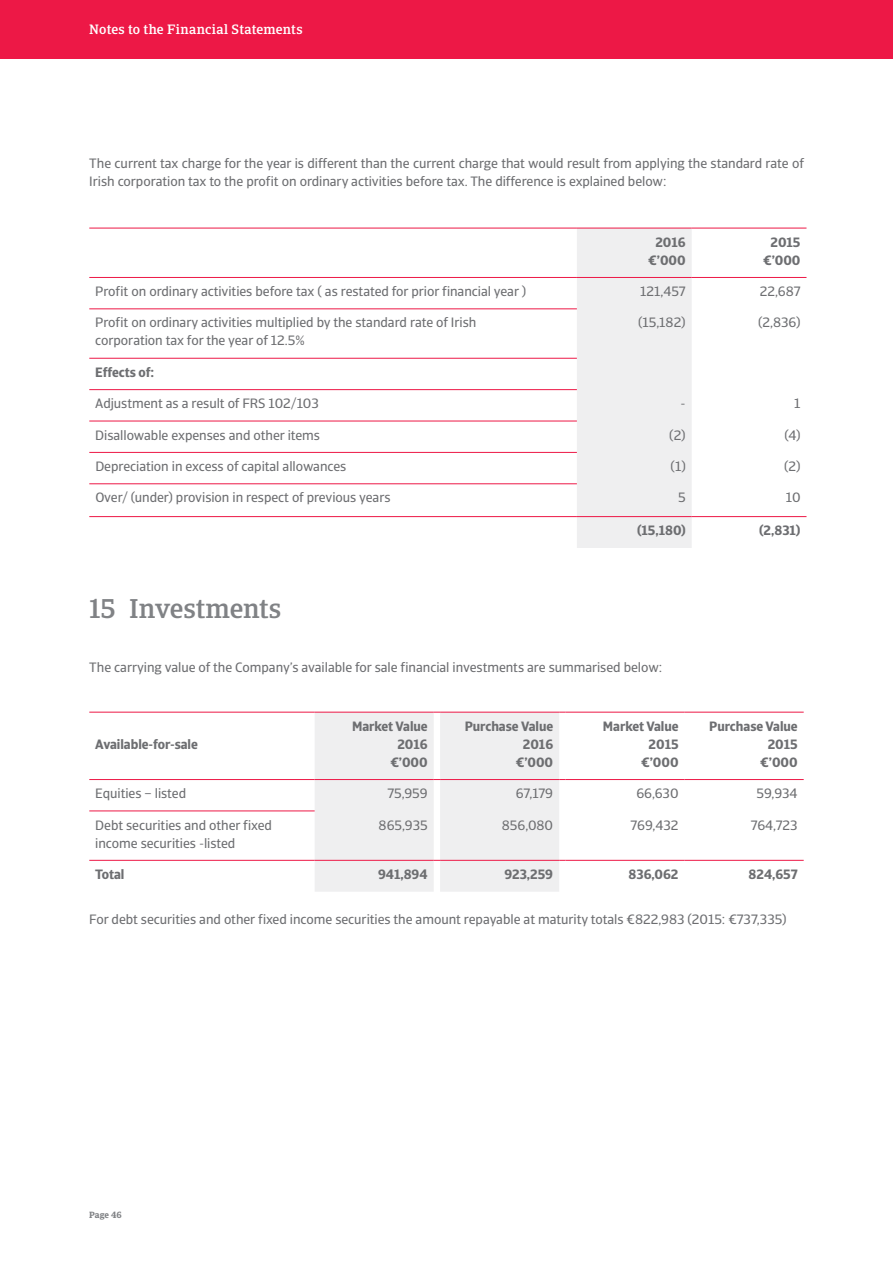
<style>
.page{position:relative;width:893px;height:1263px;background:#fff}
.page>*{position:absolute;margin:0;border:0;box-sizing:border-box;transform-origin:0 0}
.t1{font:500 27px "Catalana";letter-spacing:-.005em;color:#808285}
.t2{font:13.5px/18px "Catalana Sans";letter-spacing:-.005em;color:#6d6e71}
.t3{font:700 13.5px/18px "Catalana Sans";letter-spacing:-.005em;color:#6d6e71;text-align:right}
.t4{font:500 13.5px "Catalana";letter-spacing:.015em;color:#fff}
.t5{font:700 9px "Catalana";letter-spacing:-.005em;color:#808285}
</style>
<div class="page">
<div style="left:0;top:0;width:893px;height:59px;background:#ed1846"></div>
<div style="left:577px;top:229px;width:115px;height:319px;background:#efeff0"></div>
<hr style="left:89px;top:228px;width:488px;height:1px;background:#ed1846">
<hr style="left:577px;top:228px;width:115px;height:1px;background:#ed1846">
<hr style="left:692px;top:228px;width:114px;height:1px;background:#ed1846">
<hr style="left:89px;top:277px;width:488px;height:1px;background:#ed1846">
<hr style="left:577px;top:277px;width:115px;height:1px;background:#ed1846">
<hr style="left:692px;top:277px;width:114px;height:1px;background:#ed1846">
<hr style="left:89px;top:308px;width:488px;height:1px;background:#ed1846">
<hr style="left:89px;top:358px;width:488px;height:1px;background:#ed1846">
<hr style="left:89px;top:389px;width:488px;height:1px;background:#ed1846">
<hr style="left:89px;top:421px;width:488px;height:1px;background:#ed1846">
<hr style="left:89px;top:452px;width:488px;height:1px;background:#ed1846">
<hr style="left:89px;top:483px;width:488px;height:1px;background:#ed1846">
<hr style="left:89px;top:516px;width:488px;height:1px;background:#ed1846">
<hr style="left:577px;top:516px;width:115px;height:1px;background:#ed1846">
<hr style="left:692px;top:516px;width:114px;height:1px;background:#ed1846">
<hr style="left:89px;top:712px;width:226px;height:1px;background:#ed1846">
<hr style="left:566px;top:712px;width:119px;height:1px;background:#ed1846">
<hr style="left:685px;top:712px;width:119px;height:1px;background:#ed1846">
<hr style="left:89px;top:779px;width:226px;height:1px;background:#ed1846">
<hr style="left:566px;top:779px;width:119px;height:1px;background:#ed1846">
<hr style="left:685px;top:779px;width:119px;height:1px;background:#ed1846">
<hr style="left:89px;top:810px;width:226px;height:1px;background:#ed1846">
<hr style="left:89px;top:860px;width:226px;height:1px;background:#ed1846">
<svg style="left:315px;top:712px;width:251px;height:180px"></svg>
<hr style="left:566px;top:860px;width:119px;height:1px;background:#ed1846">
<hr style="left:685px;top:860px;width:119px;height:1px;background:#ed1846">
<p class="t4" style="left:89px;top:22px;width:215px">Notes to the Financial Statements</p>
<p class="t2" style="left:89px;top:154px;width:716px">The current tax charge for the year is different than the current charge that would result from applying the standard rate of<br>Irish corporation tax to the profit on ordinary activities before tax. The difference is explained below:</p>
<p class="t3" style="left:648px;top:233px;width:39px;text-align:center">2016 €’000</p>
<p class="t3" style="left:763px;top:233px;width:39px;text-align:center">2015 €’000</p>
<p class="t2" style="left:95px;top:282px;width:432px">Profit on ordinary activities before tax ( as restated for prior financial year )</p>
<p class="t2" style="left:640px;top:282px;width:47px">121,457</p>
<p class="t2" style="left:760px;top:282px;width:42px">22,687</p>
<p class="t2" style="left:95px;top:314px;width:382px">Profit on ordinary activities multiplied by the standard rate of Irish corporation tax for the year of 12.5%</p>
<p class="t2" style="left:638px;top:314px;width:49px">(15,182)</p>
<p class="t2" style="left:758px;top:314px;width:44px">(2,836)</p>
<p class="t3" style="left:95px;top:363px;width:60px">Effects of:</p>
<p class="t2" style="left:95px;top:395px;width:225px">Adjustment as a result of FRS 102/103</p>
<p class="t2" style="left:681px;top:395px;width:7px">-</p>
<p class="t2" style="left:794px;top:395px;width:8px">1</p>
<p class="t2" style="left:95px;top:426px;width:226px">Disallowable expenses and other items</p>
<p class="t2" style="left:669px;top:426px;width:18px">(2)</p>
<p class="t2" style="left:785px;top:426px;width:17px">(4)</p>
<p class="t2" style="left:95px;top:457px;width:253px">Depreciation in excess of capital allowances</p>
<p class="t2" style="left:671px;top:457px;width:17px">(1)</p>
<p class="t2" style="left:784px;top:457px;width:18px">(2)</p>
<p class="t2" style="left:95px;top:489px;width:297px">Over/ (under) provision in respect of previous years</p>
<p class="t2" style="left:678px;top:489px;width:9px">5</p>
<p class="t2" style="left:786px;top:489px;width:16px">10</p>
<p class="t3" style="left:637px;top:522px;width:50px">(15,180)</p>
<p class="t3" style="left:759px;top:522px;width:43px">(2,831)</p>
<h1 class="t1" style="left:89px;top:592px;width:193px">15 Investments</h1>
<p class="t2" style="left:89px;top:658px;width:574px">The carrying value of the Company’s available for sale financial investments are summarised below:</p>
<p class="t3" style="left:95px;top:735px;width:104px">Available-for-sale</p>
<p class="t3" style="left:352px;top:717px;width:77px">Market Value<br>2016<br>€’000</p>
<p class="t3" style="left:465px;top:717px;width:90px">Purchase Value<br>2016<br>€’000</p>
<p class="t3" style="left:603px;top:717px;width:77px">Market Value<br>2015<br>€’000</p>
<p class="t3" style="left:709px;top:717px;width:90px">Purchase Value<br>2015<br>€’000</p>
<p class="t2" style="left:95px;top:784px;width:92px">Equities – listed</p>
<p class="t2" style="left:387px;top:784px;width:42px">75,959</p>
<p class="t2" style="left:516px;top:784px;width:39px">67,179</p>
<p class="t2" style="left:636px;top:784px;width:44px">66,630</p>
<p class="t2" style="left:757px;top:784px;width:43px">59,934</p>
<p class="t2" style="left:95px;top:816px;width:178px">Debt securities and other fixed income securities -listed</p>
<p class="t2" style="left:379px;top:816px;width:51px">865,935</p>
<p class="t2" style="left:502px;top:816px;width:53px">856,080</p>
<p class="t2" style="left:630px;top:816px;width:50px">769,432</p>
<p class="t2" style="left:751px;top:816px;width:48px">764,723</p>
<p class="t3" style="left:95px;top:865px;width:31px">Total</p>
<p class="t3" style="left:378px;top:865px;width:51px">941,894</p>
<p class="t3" style="left:504px;top:865px;width:50px">923,259</p>
<p class="t3" style="left:629px;top:865px;width:51px">836,062</p>
<p class="t3" style="left:749px;top:865px;width:51px">824,657</p>
<p class="t2" style="left:89px;top:910px;width:699px">For debt securities and other fixed income securities the amount repayable at maturity totals €822,983 (2015: €737,335)</p>
<p class="t5" style="left:89px;top:1209px;width:34px">Page 46</p>
</div>
